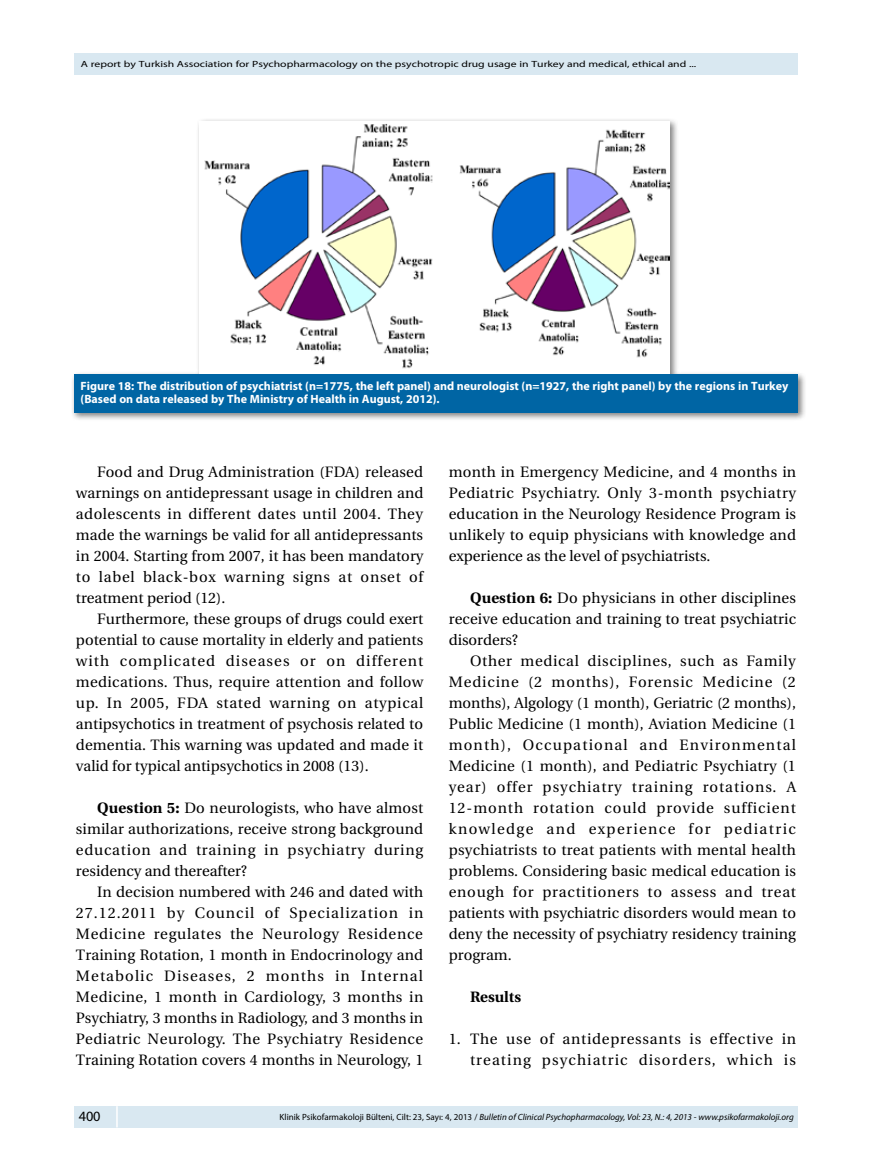
<style>
.page{position:relative;width:872px;height:1170px;background:#fff}
.page>*{position:absolute;margin:0;border:0;box-sizing:border-box;transform-origin:0 0}
.t1{font:15px/21px "Utopia Medium Tr";letter-spacing:.005em;color:#000;text-align:justify}
.t2{font:15px/21px "Utopia Medium Tr";letter-spacing:.075em;color:#000;text-align:right}
.t3{font:15px "Utopia Bold Tr";color:#000}
.t4{font:14.25px "Myriad Pro";color:#000}
.t5{font:700 12px/13.5px "Myriad Pro";color:#fff}
.t6{font:italic 9px "Myriad Pro";color:#000}
.t7{font:9px "Myriad Pro";color:#000;scale:1.3 1}
.s1{font-family:"Utopia Bold Tr"}
.s2{font-style:normal}
</style>
<div class="page">
<div style="left:74px;top:1106px;width:723px;height:21px;background:#d9e8f1"></div>
<hr style="left:116px;top:1106px;width:2px;height:21px;background:#fff">
<div style="left:74px;top:53px;width:723px;height:21px;background:#d9e8f1"></div>
<div style="left:71px;top:118px;width:735px;height:303px;background:#000;opacity:.5"></div>
<img style="left:200px;top:122px;width:470px;height:252px">
<div style="left:74px;top:374px;width:723px;height:38px;background:#0065a4"></div>
<p class="t7" style="left:81px;top:59px;width:475px">A report by Turkish Association for Psychopharmacology on the psychotropic drug usage in Turkey and medical, ethical and ...</p>
<p class="t5" style="left:81px;top:378px;width:709px">Figure 18: The distribution of psychiatrist (n=1775, the left panel) and neurologist (n=1927, the right panel) by the regions in Turkey (Based on data released by The Ministry of Health in August, 2012).</p>
<p class="t1" style="left:76px;top:461px;width:349px;text-indent:21px">Food and Drug Administration (FDA) released warnings on antidepressant usage in children and adolescents in different dates until 2004. They made the warnings be valid for all antidepressants in 2004. Starting from 2007, it has been mandatory to label black-box warning signs at onset of treatment period (12).</p>
<p class="t1" style="left:76px;top:608px;width:349px;text-indent:21px">Furthermore, these groups of drugs could exert potential to cause mortality in elderly and patients with complicated diseases or on different medications. Thus, require attention and follow up. In 2005, FDA stated warning on atypical antipsychotics in treatment of psychosis related to dementia. This warning was updated and made it valid for typical antipsychotics in 2008 (13).</p>
<p class="t1" style="left:76px;top:797px;width:349px;text-indent:21px"><span class="s1">Question 5:</span> Do neurologists, who have almost similar authorizations, receive strong background education and training in psychiatry during residency and thereafter?</p>
<p class="t1" style="left:76px;top:881px;width:349px;text-indent:21px">In decision numbered with 246 and dated with 27.12.2011 by Council of Specialization in Medicine regulates the Neurology Residence Training Rotation, 1 month in Endocrinology and Metabolic Diseases, 2 months in Internal Medicine, 1 month in Cardiology, 3 months in Psychiatry, 3 months in Radiology, and 3 months in Pediatric Neurology. The Psychiatry Residence Training Rotation covers 4 months in Neurology, 1</p>
<p class="t1" style="left:449px;top:461px;width:349px">month in Emergency Medicine, and 4 months in Pediatric Psychiatry. Only 3-month psychiatry education in the Neurology Residence Program is unlikely to equip physicians with knowledge and experience as the level of psychiatrists.</p>
<p class="t1" style="left:449px;top:587px;width:349px;text-indent:21px"><span class="s1">Question 6:</span> Do physicians in other disciplines receive education and training to treat psychiatric disorders?</p>
<p class="t1" style="left:449px;top:650px;width:349px;text-indent:21px">Other medical disciplines, such as Family Medicine (2 months), Forensic Medicine (2 months), Algology (1 month), Geriatric (2 months), Public Medicine (1 month), Aviation Medicine (1 month), Occupational and Environmental Medicine (1 month), and Pediatric Psychiatry (1 year) offer psychiatry training rotations. A 12-month rotation could provide sufficient knowledge and experience for pediatric psychiatrists to treat patients with mental health problems. Considering basic medical education is enough for practitioners to assess and treat patients with psychiatric disorders would mean to deny the necessity of psychiatry residency training program.</p>
<p class="t3" style="left:470px;top:988px;width:53px">Results</p>
<p class="t2" style="left:449px;top:1028px;width:349px">1. The use of antidepressants is effective in treating psychiatric disorders, which is</p>
<p class="t4" style="left:79px;top:1107px;width:23px">400</p>
<p class="t6" style="left:280px;top:1111px;width:515px"><span class="s2">Klinik Psikofarmakoloji Bülteni, Cilt: 23, Sayı: 4, 2013 /</span> Bulletin of Clinical Psychopharmacology, Vol: 23, N.: 4, 2013 - www.psikofarmakoloji.org</p>
</div>
